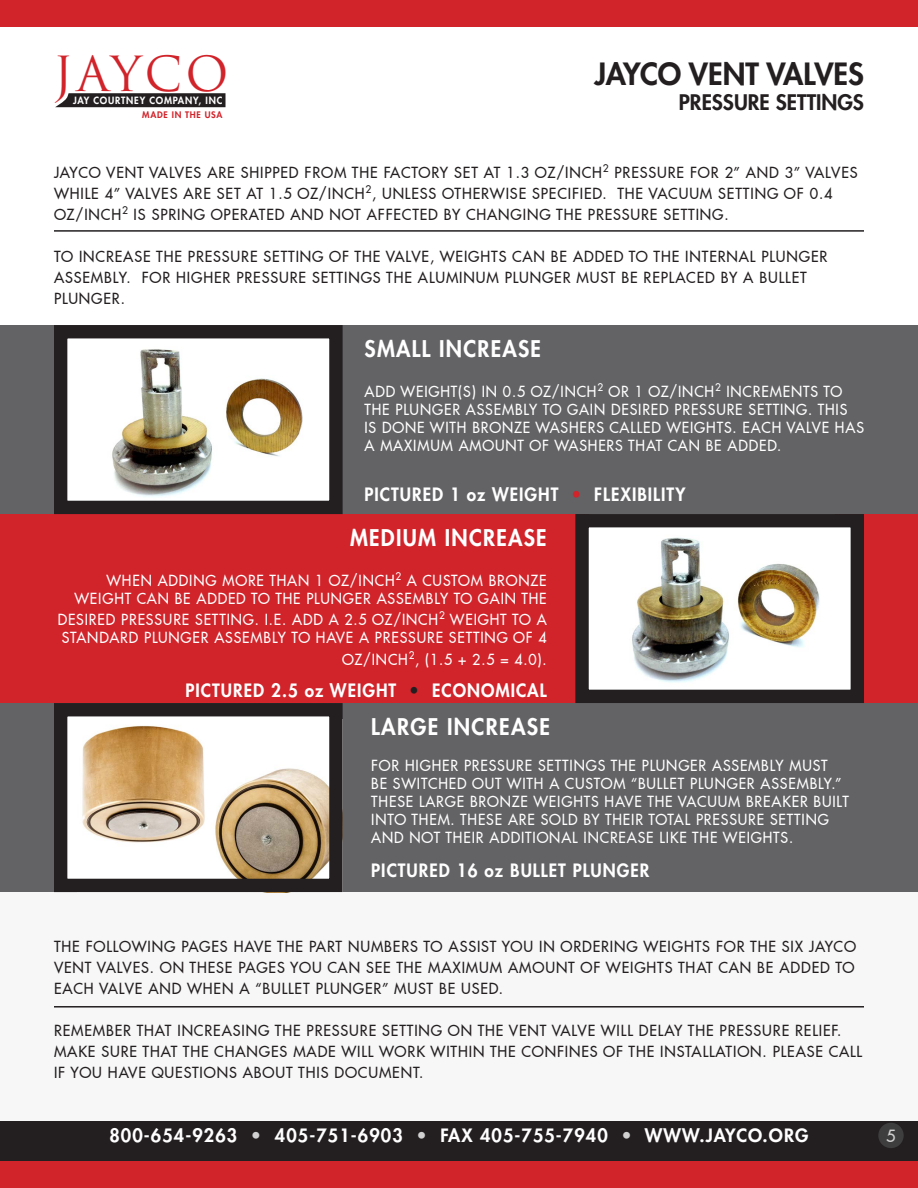
<style>
.page{position:relative;width:918px;height:1188px;background:#fff}
.page>*{position:absolute;margin:0;border:0;box-sizing:border-box;transform-origin:0 0}
.t1{font:47.1px "Trajan";letter-spacing:.065em;color:#d1232a}
.t2{font:800 30px "Futura LT Pro";letter-spacing:-.005em;color:#231f20}
.t3{font:800 22.5px "Futura LT Pro";letter-spacing:.06em;color:#fff;scale:.95 1}
.t4{font:800 22.5px "Futura LT Pro";letter-spacing:.06em;color:#fff;scale:.96 1}
.t5{font:800 21px "Futura LT Pro";color:#231f20}
.t6{font:800 18px "Futura LT Pro";letter-spacing:.06em;color:#fff;scale:.95 1}
.t7{font:800 18px "Futura LT Pro";letter-spacing:.06em;color:#fff}
.t8{font:500 16.5px "Futura LT Pro";color:#d1d1d1}
.t9{font:500 15px/21px "Futura LT Pro";letter-spacing:.06em;color:#231f20}
.t10{font:500 15px/18px "Futura LT Pro";letter-spacing:.06em;color:#fff;scale:.95 1}
.t11{font:800 9.75px "Futura LT Pro";letter-spacing:.085em;color:#fff}
.t12{font:800 8.85px "Futura LT Pro";letter-spacing:.08em;color:#d1232a}
.s1{color:#d1232a}
.s2{color:#231f20}
.s3{color:#d1d1d1}
</style>
<div class="page">
<div style="left:0;top:1107px;width:918px;height:54px;background:#231f20"></div>
<div style="left:0;top:1161px;width:918px;height:27px;background:#d1232a"></div>
<div style="left:0;top:0;width:918px;height:27px;background:#d1232a"></div>
<svg style="left:55px;top:93px;width:171px;height:15px;background:#3c393a"></svg>
<div style="left:0;top:892px;width:918px;height:228px;background:#f7f7f8"></div>
<div style="left:0;top:703px;width:918px;height:189px;background:#636366"></div>
<div style="left:0;top:325px;width:918px;height:189px;background:#636366"></div>
<div style="left:0;top:514px;width:918px;height:189px;background:#d1232a"></div>
<div style="left:582px;top:521px;width:275px;height:175px;background:#fff"></div>
<img style="left:632px;top:537px;width:188px;height:146px">
<div style="left:575px;top:514px;width:289px;height:189px;border:13px solid #231f20"></div>
<hr style="left:54px;top:230px;width:810px;height:2px;background:#231f20">
<hr style="left:54px;top:1006px;width:810px;height:2px;background:#231f20">
<div style="left:61px;top:710px;width:275px;height:175px;background:#fff"></div>
<img style="left:82px;top:725px;width:247px;height:153px">
<div style="left:54px;top:703px;width:289px;height:189px;border:13px solid #231f20"></div>
<div style="left:61px;top:332px;width:275px;height:175px;background:#fff"></div>
<img style="left:112px;top:349px;width:191px;height:148px">
<div style="left:54px;top:325px;width:289px;height:189px;border:13px solid #231f20"></div>
<div style="left:878px;top:1123px;width:26px;height:25px;background:#3e3e3f;border-radius:50%"></div>
<p class="t1" style="left:53px;top:46px;width:177px">JAYCO</p>
<p class="t11" style="left:73px;top:93px;width:151px">JAY COURTNEY COMPANY, INC</p>
<p class="t12" style="left:142px;top:108px;width:82px">MADE IN THE USA</p>
<p class="t2" style="left:595px;top:51px;width:271px">JAYCO VENT VALVES</p>
<p class="t5" style="left:679px;top:87px;width:187px">PRESSURE SETTINGS</p>
<p class="t9" style="left:54px;top:161px;width:805px">JAYCO VENT VALVES ARE SHIPPED FROM THE FACTORY SET AT 1.3 OZ/INCH<sup>2</sup> PRESSURE FOR 2” AND 3” VALVES<br>WHILE 4” VALVES ARE SET AT 1.5 OZ/INCH<sup>2</sup>, UNLESS OTHERWISE SPECIFIED. THE VACUUM SETTING OF 0.4<br>OZ/INCH<sup>2</sup> IS SPRING OPERATED AND NOT AFFECTED BY CHANGING THE PRESSURE SETTING.</p>
<p class="t9" style="left:54px;top:245px;width:775px">TO INCREASE THE PRESSURE SETTING OF THE VALVE, WEIGHTS CAN BE ADDED TO THE INTERNAL PLUNGER<br>ASSEMBLY. FOR HIGHER PRESSURE SETTINGS THE ALUMINUM PLUNGER MUST BE REPLACED BY A BULLET<br>PLUNGER.</p>
<p class="t3" style="left:364px;top:332px;width:187px">SMALL INCREASE</p>
<p class="t10" style="left:364px;top:381px;width:527px">ADD WEIGHT(S) IN 0.5 OZ/INCH<sup>2</sup> OR 1 OZ/INCH<sup>2</sup> INCREMENTS TO THE PLUNGER ASSEMBLY TO GAIN DESIRED PRESSURE SETTING. THIS<br>IS DONE WITH BRONZE WASHERS CALLED WEIGHTS. EACH VALVE HAS A MAXIMUM AMOUNT OF WASHERS THAT CAN BE ADDED.</p>
<p class="t6" style="left:364px;top:481px;width:339px">PICTURED 1 oz WEIGHT <span class="s1">•</span> FLEXIBILITY</p>
<p class="t3" style="left:350px;top:521px;width:208px">MEDIUM INCREASE</p>
<p class="t10" style="left:74px;top:570px;width:499px;text-align:right">WHEN ADDING MORE THAN 1 OZ/INCH<sup>2</sup> A CUSTOM BRONZE<br>WEIGHT CAN BE ADDED TO THE PLUNGER ASSEMBLY TO GAIN THE</p>
<p class="t10" style="left:58px;top:610px;width:516px">DESIRED PRESSURE SETTING. I.E. ADD A 2.5 OZ/INCH<sup>2</sup> WEIGHT TO A<br>STANDARD PLUNGER ASSEMBLY TO HAVE A PRESSURE SETTING OF 4</p>
<p class="t10" style="left:342px;top:650px;width:217px">OZ/INCH<sup>2</sup>, (1.5 + 2.5 = 4.0).</p>
<p class="t6" style="left:186px;top:677px;width:382px">PICTURED 2.5 oz WEIGHT <span class="s2">•</span> ECONOMICAL</p>
<p class="t4" style="left:371px;top:710px;width:188px">LARGE INCREASE</p>
<p class="t10" style="left:371px;top:756px;width:504px">FOR HIGHER PRESSURE SETTINGS THE PLUNGER ASSEMBLY MUST<br>BE SWITCHED OUT WITH A CUSTOM “BULLET PLUNGER ASSEMBLY.” THESE LARGE BRONZE WEIGHTS HAVE THE VACUUM BREAKER BUILT INTO THEM. THESE ARE SOLD BY THEIR TOTAL PRESSURE SETTING AND NOT THEIR ADDITIONAL INCREASE LIKE THE WEIGHTS.</p>
<p class="t6" style="left:371px;top:857px;width:294px">PICTURED 16 oz BULLET PLUNGER</p>
<p class="t9" style="left:54px;top:935px;width:804px;text-align:justify">THE FOLLOWING PAGES HAVE THE PART NUMBERS TO ASSIST YOU IN ORDERING WEIGHTS FOR THE SIX JAYCO VENT VALVES. ON THESE PAGES YOU CAN SEE THE MAXIMUM AMOUNT OF WEIGHTS THAT CAN BE ADDED TO EACH VALVE AND WHEN A “BULLET PLUNGER” MUST BE USED.</p>
<p class="t9" style="left:54px;top:1019px;width:810px">REMEMBER THAT INCREASING THE PRESSURE SETTING ON THE VENT VALVE WILL DELAY THE PRESSURE RELIEF.<br>MAKE SURE THAT THE CHANGES MADE WILL WORK WITHIN THE CONFINES OF THE INSTALLATION. PLEASE CALL<br>IF YOU HAVE QUESTIONS ABOUT THIS DOCUMENT.</p>
<p class="t7" style="left:109px;top:1122px;width:701px">800-654-9263 <span class="s3">•</span> 405-751-6903 <span class="s3">•</span> FAX 405-755-7940 <span class="s3">•</span> WWW.JAYCO.ORG</p>
<p class="t8" style="left:886px;top:1123px;width:11px">5</p>
</div>
